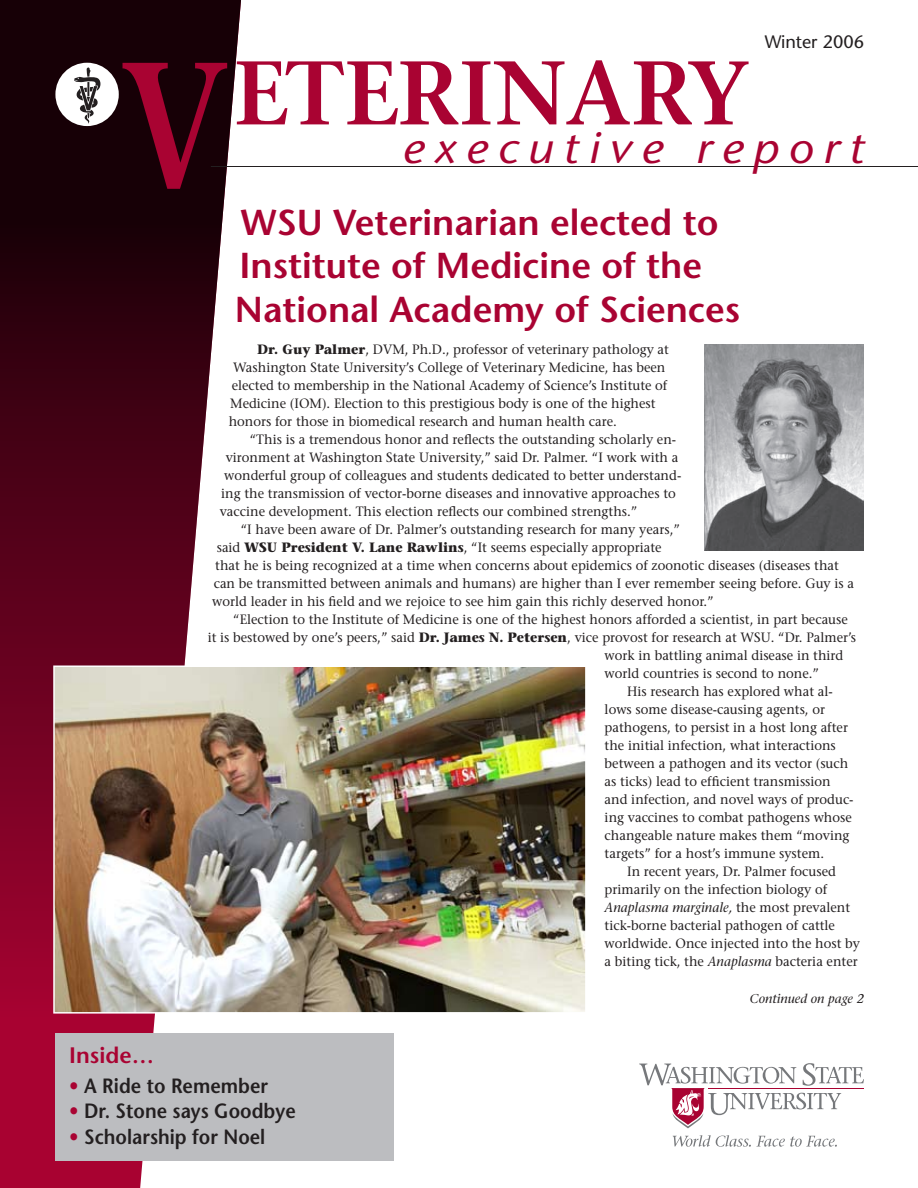
<style>
.page{position:relative;width:918px;height:1188px;background:#fff}
.page>*{position:absolute;margin:0;border:0;box-sizing:border-box;transform-origin:0 0}
.t1{font:600 90px "Stone Serif";color:#a90332}
.t2{font:italic 43.2px "Stone Sans";letter-spacing:.2em;color:#a90332;scale:1.11 1}
.t3{font:600 36px/43.2px "Stone Sans";color:#a90332}
.t4{font:600 22.35px "Stone Sans";color:#a90332}
.t5{font:600 20.7px "Stone Sans";color:#231f20;scale:.92 1}
.t6{font:18px "Stone Sans";color:#231f20}
.t7{font:13.5px "Stone Serif";color:#231f20;scale:.96 1}
.t8{font:italic 13.5px "Stone Serif";color:#231f20;scale:.96 1}
.t9{font:italic 12.75px "Stone Serif";color:#231f20}
.s1{font-size:180px}
.s2{font-weight:700}
.s3{font-style:normal}
.s4{font-style:italic}
.s5{color:#a90332}
</style>
<div class="page">
<svg style="left:0;top:0;width:242px;height:1188px;background:#5c1f31"></svg>
<hr style="left:211px;top:166px;width:707px;height:1px;background:#231f20">
<div style="left:55px;top:63px;width:64px;height:63px;background:#fff;border-radius:50%"></div>
<svg style="left:74px;top:67px;width:27px;height:57px"></svg>
<div style="left:56px;top:1034px;width:338px;height:127px;background:#bcbdc0"></div>
<svg style="left:639px;top:1063px;width:225px;height:65px"></svg>
<svg style="left:673px;top:1135px;width:164px;height:12px"></svg>
<img style="left:704px;top:344px;width:160px;height:207px">
<img style="left:56px;top:669px;width:528px;height:342px">
<div style="left:53px;top:666px;width:534px;height:348px;border:2px solid #fff"></div>
<h3 class="t6" style="left:765px;top:31px;width:101px">Winter 2006</h3>
<h1 class="t1" style="left:122px;top:39px;width:630px"><span class="s1">V</span>ETERINARY</h1>
<h2 class="t2" style="left:402px;top:122px;width:418px">executive report</h2>
<h3 class="t3" style="left:235px;top:201px;width:507px">WSU Veterinarian elected to<br>Institute of Medicine of the<br>National Academy of Sciences</h3>
<p class="t7" style="left:257px;top:342px;width:430px"><span class="s2">Dr. Guy Palmer</span>, DVM, Ph.D., professor of veterinary pathology at</p>
<p class="t7" style="left:233px;top:360px;width:452px">Washington State University’s College of Veterinary Medicine, has been</p>
<p class="t7" style="left:232px;top:378px;width:455px">elected to membership in the National Academy of Science’s Institute of</p>
<p class="t7" style="left:230px;top:396px;width:445px">Medicine (IOM). Election to this prestigious body is one of the highest</p>
<p class="t7" style="left:229px;top:414px;width:406px">honors for those in biomedical research and human health care.</p>
<p class="t7" style="left:250px;top:432px;width:446px">“This is a tremendous honor and reflects the outstanding scholarly en-</p>
<p class="t7" style="left:226px;top:450px;width:473px">vironment at Washington State University,” said Dr. Palmer. “I work with a</p>
<p class="t7" style="left:224px;top:468px;width:478px">wonderful group of colleagues and students dedicated to better understand-</p>
<p class="t7" style="left:221px;top:486px;width:475px">ing the transmission of vector-borne diseases and innovative approaches to</p>
<p class="t7" style="left:220px;top:504px;width:437px">vaccine development. This election reflects our combined strengths.”</p>
<p class="t7" style="left:241px;top:522px;width:459px">“I have been aware of Dr. Palmer’s outstanding research for many years,”</p>
<p class="t7" style="left:217px;top:540px;width:465px">said <span class="s2">WSU President V. Lane Rawlins</span>, “It seems especially appropriate</p>
<p class="t7" style="left:215px;top:558px;width:651px">that he is being recognized at a time when concerns about epidemics of zoonotic diseases (diseases that</p>
<p class="t7" style="left:214px;top:576px;width:669px">can be transmitted between animals and humans) are higher than I ever remember seeing before. Guy is a</p>
<p class="t7" style="left:212px;top:594px;width:524px">world leader in his field and we rejoice to see him gain this richly deserved honor.”</p>
<p class="t7" style="left:233px;top:612px;width:642px">“Election to the Institute of Medicine is one of the highest honors afforded a scientist, in part because</p>
<p class="t7" style="left:208px;top:630px;width:677px">it is bestowed by one’s peers,” said <span class="s2">Dr. James N. Petersen</span>, vice provost for research at WSU. “Dr. Palmer’s</p>
<p class="t7" style="left:605px;top:648px;width:250px">work in battling animal disease in third</p>
<p class="t7" style="left:605px;top:666px;width:225px">world countries is second to none.”</p>
<p class="t7" style="left:627px;top:684px;width:216px">His research has explored what al-</p>
<p class="t7" style="left:605px;top:702px;width:231px">lows some disease-causing agents, or</p>
<p class="t7" style="left:605px;top:720px;width:255px">pathogens, to persist in a host long after</p>
<p class="t7" style="left:605px;top:738px;width:242px">the initial infection, what interactions</p>
<p class="t7" style="left:605px;top:756px;width:255px">between a pathogen and its vector (such</p>
<p class="t7" style="left:605px;top:774px;width:237px">as ticks) lead to efficient transmission</p>
<p class="t7" style="left:605px;top:792px;width:261px">and infection, and novel ways of produc-</p>
<p class="t7" style="left:605px;top:810px;width:259px">ing vaccines to combat pathogens whose</p>
<p class="t7" style="left:605px;top:828px;width:257px">changeable nature makes them “moving</p>
<p class="t7" style="left:605px;top:846px;width:230px">targets” for a host’s immune system.</p>
<p class="t7" style="left:627px;top:864px;width:219px">In recent years, Dr. Palmer focused</p>
<p class="t7" style="left:605px;top:882px;width:233px">primarily on the infection biology of</p>
<p class="t8" style="left:605px;top:900px;width:257px">Anaplasma marginale, <span class="s3">the most prevalent</span></p>
<p class="t7" style="left:605px;top:918px;width:242px">tick-borne bacterial pathogen of cattle</p>
<p class="t7" style="left:605px;top:936px;width:268px">worldwide. Once injected into the host by</p>
<p class="t7" style="left:605px;top:954px;width:265px">a biting tick, the <span class="s4">Anaplasma</span> bacteria enter</p>
<p class="t9" style="left:750px;top:991px;width:116px">Continued on page 2</p>
<h3 class="t4" style="left:69px;top:1042px;width:86px">Inside…</h3>
<h3 class="t5" style="left:69px;top:1073px;width:218px"><span class="s5">•</span> A Ride to Remember</h3>
<h3 class="t5" style="left:69px;top:1099px;width:248px"><span class="s5">•</span> Dr. Stone says Goodbye</h3>
<h3 class="t5" style="left:69px;top:1124px;width:215px"><span class="s5">•</span> Scholarship for Noel</h3>
</div>
